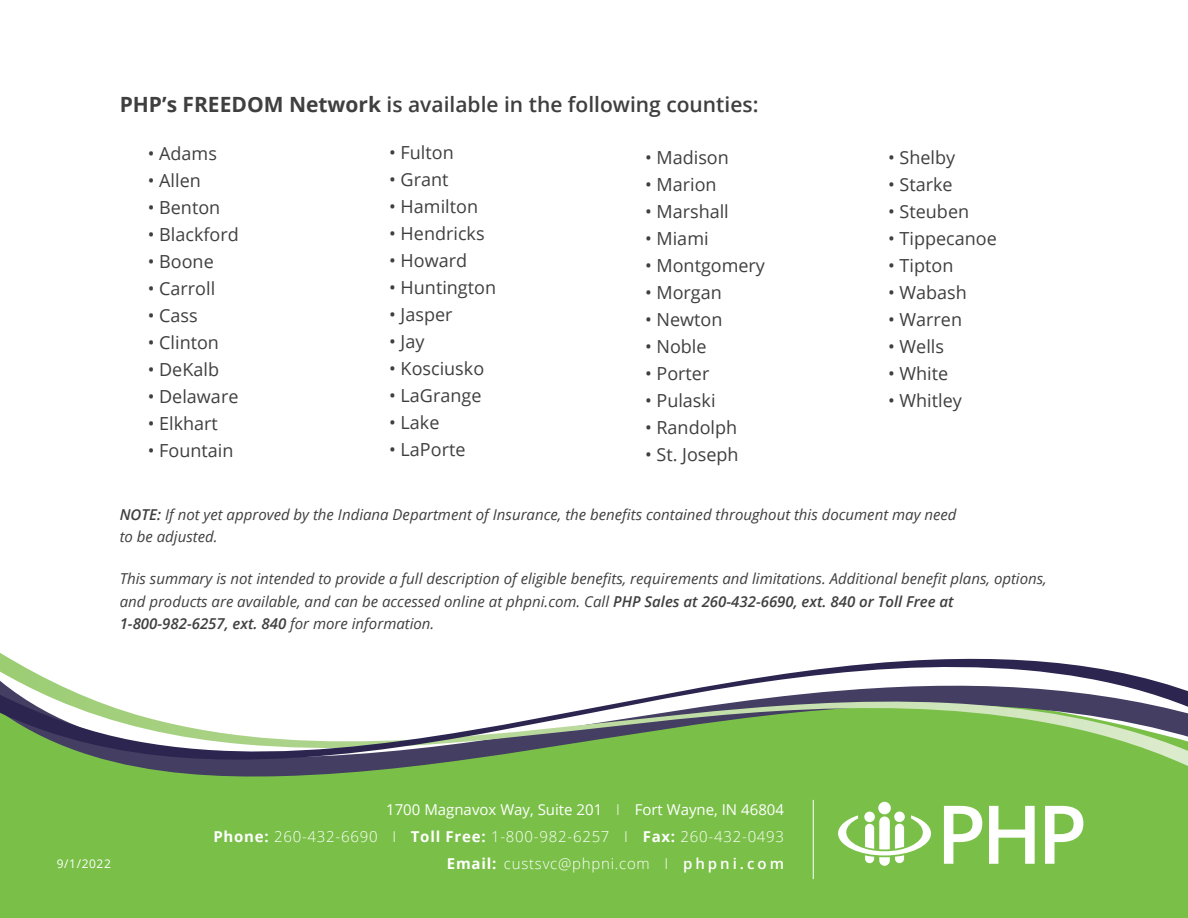
<style>
.page{position:relative;width:1188px;height:918px;background:#fff}
.page>*{position:absolute;margin:0;border:0;box-sizing:border-box;transform-origin:0 0}
.t1{font:600 21px "Open Sans";color:#3f3f40}
.t2{font:18px "Open Sans";color:#3f3f40}
.t3{font:italic 15px/22.5px "Open Sans";color:#3f3f40}
.t4{font:300 15px/27px "Open Sans";letter-spacing:.05em;color:#fff;text-align:right}
.t5{font:12px "Open Sans";color:#fff}
.s1{font-weight:700}
.s2{font-weight:600}
.s3{font-style:inherit}
.s4{font-weight:400}
</style>
<div class="page">
<div style="left:0;top:779px;width:1188px;height:139px;background:#7ac048"></div>
<svg style="left:0;top:766px;width:1188px;height:13px;background:#72af4b"></svg>
<svg style="left:0;top:761px;width:1188px;height:5px;background:#6b9d4f"></svg>
<svg style="left:0;top:653px;width:1188px;height:108px"></svg>
<svg style="left:944px;top:806px;width:38px;height:58px"></svg>
<svg style="left:989px;top:806px;width:46px;height:58px"></svg>
<svg style="left:1045px;top:806px;width:38px;height:58px"></svg>
<div style="left:878px;top:802px;width:13px;height:12px;background:#fff;border-radius:50%"></div>
<div style="left:864px;top:812px;width:11px;height:10px;background:#fff;border-radius:50%"></div>
<div style="left:894px;top:812px;width:11px;height:10px;background:#fff;border-radius:50%"></div>
<svg style="left:838px;top:815px;width:93px;height:51px"></svg>
<hr style="left:813px;top:800px;width:1px;height:79px;background:#fff">
<h1 class="t1" style="left:120px;top:90px;width:640px"><span class="s1">PHP’s FREEDOM Network</span> is available in the following counties:</h1>
<p class="t2" style="left:148px;top:142px;width:71px">• Adams</p>
<p class="t2" style="left:148px;top:169px;width:55px">• Allen</p>
<p class="t2" style="left:148px;top:196px;width:74px">• Benton</p>
<p class="t2" style="left:148px;top:223px;width:93px">• Blackford</p>
<p class="t2" style="left:148px;top:250px;width:68px">• Boone</p>
<p class="t2" style="left:148px;top:277px;width:69px">• Carroll</p>
<p class="t2" style="left:148px;top:304px;width:51px">• Cass</p>
<p class="t2" style="left:148px;top:331px;width:73px">• Clinton</p>
<p class="t2" style="left:148px;top:358px;width:73px">• DeKalb</p>
<p class="t2" style="left:148px;top:385px;width:92px">• Delaware</p>
<p class="t2" style="left:148px;top:412px;width:72px">• Elkhart</p>
<p class="t2" style="left:148px;top:439px;width:87px">• Fountain</p>
<p class="t2" style="left:389px;top:140px;width:66px">• Fulton</p>
<p class="t2" style="left:389px;top:167px;width:61px">• Grant</p>
<p class="t2" style="left:389px;top:194px;width:90px">• Hamilton</p>
<p class="t2" style="left:389px;top:221px;width:97px">• Hendricks</p>
<p class="t2" style="left:389px;top:248px;width:79px">• Howard</p>
<p class="t2" style="left:389px;top:275px;width:108px">• Huntington</p>
<p class="t2" style="left:389px;top:302px;width:65px">• Jasper</p>
<p class="t2" style="left:389px;top:329px;width:37px">• Jay</p>
<p class="t2" style="left:389px;top:356px;width:97px">• Kosciusko</p>
<p class="t2" style="left:389px;top:383px;width:94px">• LaGrange</p>
<p class="t2" style="left:389px;top:410px;width:52px">• Lake</p>
<p class="t2" style="left:389px;top:437px;width:78px">• LaPorte</p>
<p class="t2" style="left:645px;top:145px;width:85px">• Madison</p>
<p class="t2" style="left:645px;top:172px;width:73px">• Marion</p>
<p class="t2" style="left:645px;top:199px;width:85px">• Marshall</p>
<p class="t2" style="left:645px;top:226px;width:65px">• Miami</p>
<p class="t2" style="left:645px;top:253px;width:121px">• Montgomery</p>
<p class="t2" style="left:645px;top:280px;width:78px">• Morgan</p>
<p class="t2" style="left:645px;top:307px;width:79px">• Newton</p>
<p class="t2" style="left:645px;top:334px;width:63px">• Noble</p>
<p class="t2" style="left:645px;top:361px;width:66px">• Porter</p>
<p class="t2" style="left:645px;top:388px;width:72px">• Pulaski</p>
<p class="t2" style="left:645px;top:415px;width:94px">• Randolph</p>
<p class="t2" style="left:645px;top:442px;width:95px">• St. Joseph</p>
<p class="t2" style="left:888px;top:145px;width:69px">• Shelby</p>
<p class="t2" style="left:888px;top:172px;width:66px">• Starke</p>
<p class="t2" style="left:888px;top:199px;width:83px">• Steuben</p>
<p class="t2" style="left:888px;top:226px;width:110px">• Tippecanoe</p>
<p class="t2" style="left:888px;top:253px;width:67px">• Tipton</p>
<p class="t2" style="left:888px;top:280px;width:80px">• Wabash</p>
<p class="t2" style="left:888px;top:307px;width:75px">• Warren</p>
<p class="t2" style="left:888px;top:334px;width:57px">• Wells</p>
<p class="t2" style="left:888px;top:361px;width:62px">• White</p>
<p class="t2" style="left:888px;top:388px;width:75px">• Whitley</p>
<p class="t3" style="left:120px;top:502px;width:838px"><span class="s2">NOTE:</span> If not yet approved by the Indiana Department of Insurance, the benefits contained throughout this document may need to be adjusted.</p>
<p class="t3" style="left:120px;top:567px;width:929px">This summary is not intended to provide a full description of eligible benefits, requirements and limitations. Additional benefit plans, options, and products are available, and can be accessed online at phpni.com. Call <span class="s2">PHP Sales at 260-432-6690, ext. 840 or Toll Free at<br>1-800-982-6257, ext. 840</span> for more information.</p>
<p class="t5" style="left:57px;top:856px;width:56px"><span class="s3">9</span>/1/2022</p>
<p class="t4" style="left:213px;top:795px;width:572px"><span class="s4">1700 Magnavox Way, Suite 201</span> I <span class="s4">Fort Wayne, IN 46804<br></span><span class="s1">Phone:</span> 260-432-6690 I <span class="s1">Toll Free:</span> 1-800-982-6257 I <span class="s1">Fax:</span> 260-432-0493<br><span class="s1">Email:</span> custsvc@phpni.com I <span class="s2">phpni.com</span></p>
</div>
